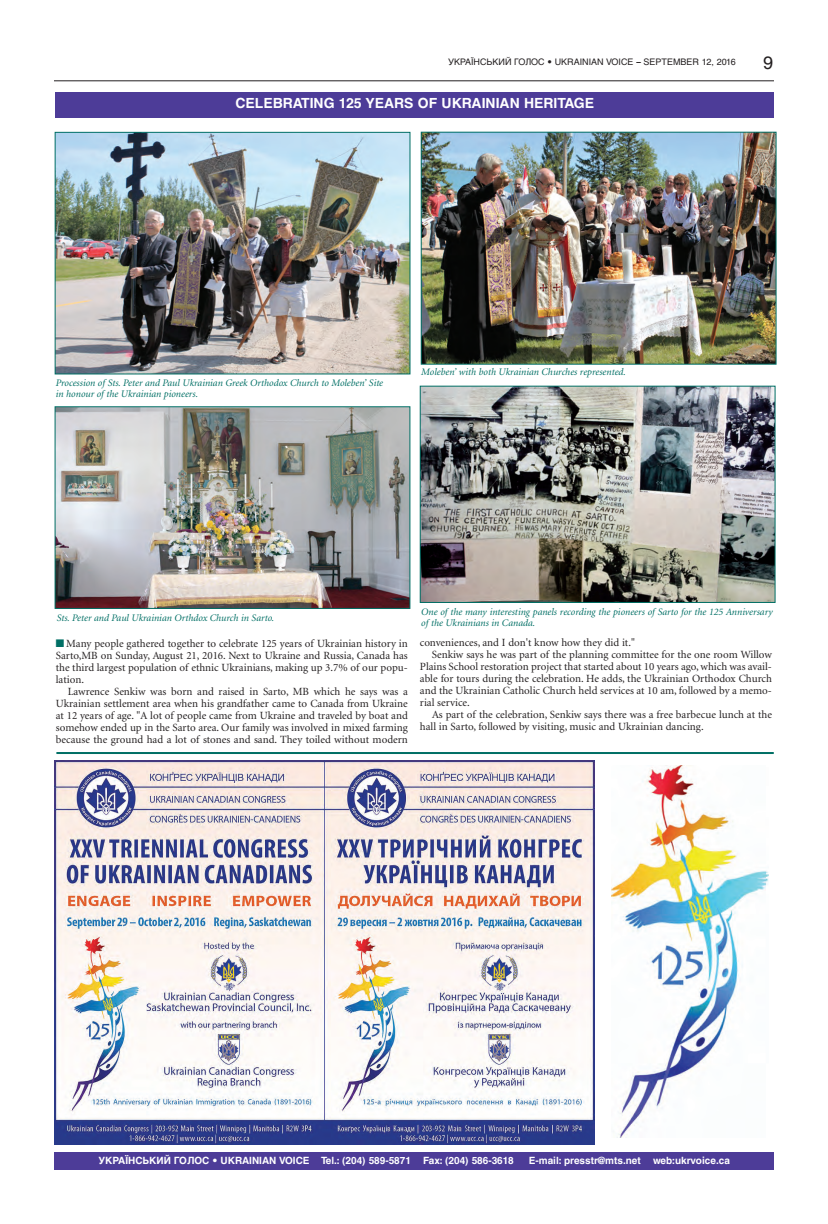
<style>
.page{position:relative;width:828px;height:1224px;background:#fff}
.page>*{position:absolute;margin:0;border:0;box-sizing:border-box;transform-origin:0 0}
.t1{font:18px "Helvetica Cyr Upright";color:#231f20}
.t2{font:700 14px "Helvetica Cyr";color:#fff}
.t3{font:11px/12px "Minion Cyr";color:#231f20;text-align:justify}
.t4{font:italic 10px/11px "Minion Cyr";color:#006f65}
.t5{font:700 10px "Helvetica Cyr";color:#fff}
.t6{font:9px "Helvetica Cyr Upright";color:#231f20}
.s1{font-family:"Helvetica Cyr";font-weight:700}
.s2{color:#006f65}
</style>
<div class="page">
<hr style="left:54px;top:80px;width:720px;height:1px;background:#231f20">
<div style="left:55px;top:1152px;width:719px;height:18px;background:#4d3c98"></div>
<img style="left:54px;top:760px;width:540px;height:384px">
<img style="left:57px;top:134px;width:351px;height:238px">
<div style="left:55px;top:132px;width:355px;height:242px;border:1px solid #006f65"></div>
<img style="left:422px;top:388px;width:351px;height:213px">
<div style="left:420px;top:386px;width:355px;height:217px;border:1px solid #006f65"></div>
<img style="left:57px;top:409px;width:351px;height:198px">
<div style="left:55px;top:407px;width:355px;height:202px;border:1px solid #006f65"></div>
<img style="left:423px;top:134px;width:351px;height:228px">
<div style="left:421px;top:132px;width:355px;height:232px;border:1px solid #006f65"></div>
<div style="left:56px;top:92px;width:718px;height:25px;background:#4d3c98"></div>
<hr style="left:56px;top:752px;width:718px;height:2px;background:#006f65">
<img style="left:612px;top:766px;width:156px;height:371px">
<p class="t6" style="left:448px;top:58px;width:289px">УКРАЇНСЬКИЙ ГОЛОС • UKRAINIAN VOICE <span class="s1">–</span> SEPTEMBER 12, 2016</p>
<h1 class="t1" style="left:763px;top:56px;width:12px">9</h1>
<p class="t2" style="left:235px;top:98px;width:360px">CELEBRATING 125 YEARS OF UKRAINIAN HERITAGE</p>
<p class="t4" style="left:56px;top:378px;width:329px">Procession of Sts. Peter and Paul Ukrainian Greek Orthodox Church to Moleben’ Site in honour of the Ukrainian pioneers.</p>
<p class="t4" style="left:421px;top:367px;width:206px">Moleben’ with both Ukrainian Churches represented.</p>
<p class="t4" style="left:57px;top:613px;width:219px">Sts. Peter and Paul Ukrainian Orthdox Church in Sarto.</p>
<p class="t3" style="left:56px;top:638px;width:354px"><span class="s2">■</span> Many people gathered together to celebrate 125 years of Ukrainian history in Sarto,MB on Sunday, August 21, 2016. Next to Ukraine and Russia, Canada has the third largest population of ethnic Ukrainians, making up 3.7% of our popu&shy;lation.</p>
<p class="t3" style="left:56px;top:686px;width:354px;text-indent:12px">Lawrence Senkiw was born and raised in Sarto, MB which he says was a Ukrainian settlement area when his grandfather came to Canada from Ukraine at 12 years of age. "A lot of people came from Ukraine and traveled by boat and somehow ended up in the Sarto area. Our family was involved in mixed farming because the ground had a lot of stones and sand. They toiled without modern</p>
<p class="t4" style="left:421px;top:607px;width:353px">One of the many interesting panels recording the pioneers of Sarto for the 125 Anniversary of the Ukrainians in Canada.</p>
<p class="t3" style="left:420px;top:638px;width:216px">conveniences, and I don't know how they did it."</p>
<p class="t3" style="left:432px;top:650px;width:342px">Senkiw says he was part of the planning committee for the one room Willow</p>
<p class="t3" style="left:420px;top:662px;width:354px">Plains School restoration project that started about 10 years ago,which was avail-</p>
<p class="t3" style="left:420px;top:674px;width:354px">able for tours during the celebration. He adds, the Ukrainian Orthodox Church</p>
<p class="t3" style="left:420px;top:686px;width:354px">and the Ukrainian Catholic Church held services at 10 am, followed by a memo-</p>
<p class="t3" style="left:420px;top:698px;width:52px">rial service.</p>
<p class="t3" style="left:432px;top:710px;width:342px">As part of the celebration, Senkiw says there was a free barbecue lunch at the</p>
<p class="t3" style="left:420px;top:722px;width:285px">hall in Sarto, followed by visiting, music and Ukrainian dancing.</p>
<p class="t5" style="left:99px;top:1156px;width:417px">УКРАЇНСЬКИЙ ГОЛОС • UKRAINIAN VOICE Tel.: (204) 589-5871 Fax: (204) 586-3618</p>
<p class="t5" style="left:529px;top:1156px;width:203px">E-mail: presstr@mts.net web:ukrvoice.ca</p>
</div>
